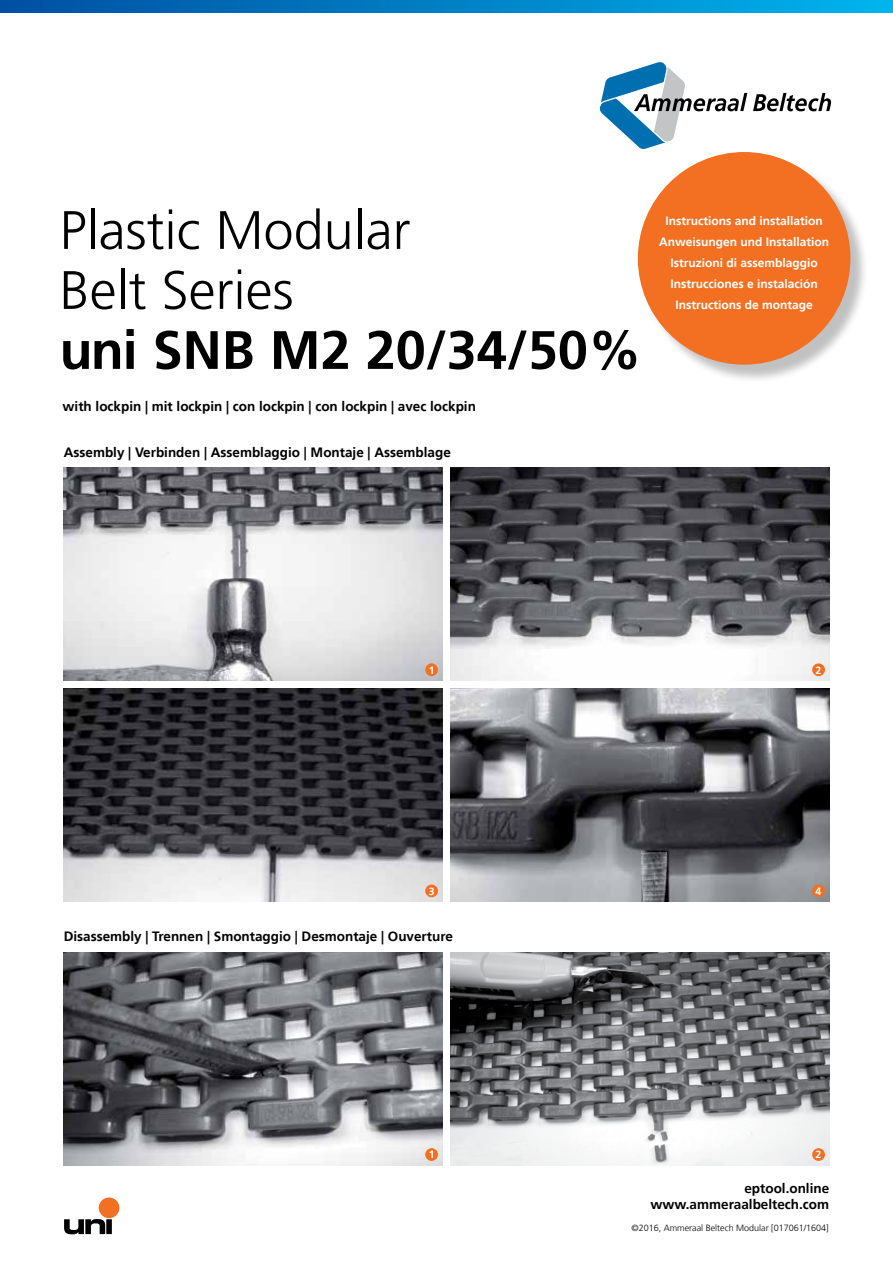
<style>
.page{position:relative;width:893px;height:1263px;background:#fff}
.page>*{position:absolute;margin:0;border:0;box-sizing:border-box;transform-origin:0 0}
.t1{font:300 54px/60px "Frutiger LT";color:#000}
.t2{font:700 54px "Frutiger LT";color:#000}
.t3{font:700 13.5px "Frutiger LT";color:#000}
.t4{font:700 13.5px/16.5px "Frutiger";color:#000;text-align:right}
.t5{font:700 12px/21px "Frutiger LT";color:#fff;text-align:center}
.t6{font:700 10.5px "Frutiger LT";color:#fff}
.t7{font:300 9px "Frutiger LT";color:#000}
</style>
<div class="page">
<div style="left:640px;top:154px;width:229px;height:229px;background:#000;opacity:.25"></div>
<div style="left:638px;top:152px;width:212px;height:213px;background:#f36f21;border-radius:50%"></div>
<img style="left:64px;top:468px;width:378px;height:212px">
<img style="left:64px;top:689px;width:378px;height:212px">
<img style="left:451px;top:689px;width:378px;height:212px">
<img style="left:451px;top:468px;width:378px;height:212px">
<div style="left:425px;top:663px;width:13px;height:13px;background:#f36f21;border-radius:50%"></div>
<div style="left:425px;top:884px;width:13px;height:13px;background:#f36f21;border-radius:50%"></div>
<div style="left:812px;top:663px;width:13px;height:13px;background:#f36f21;border-radius:50%"></div>
<div style="left:812px;top:884px;width:13px;height:13px;background:#f36f21;border-radius:50%"></div>
<img style="left:64px;top:952px;width:378px;height:213px">
<img style="left:451px;top:952px;width:378px;height:213px">
<div style="left:425px;top:1148px;width:13px;height:13px;background:#f36f21;border-radius:50%"></div>
<div style="left:812px;top:1148px;width:13px;height:13px;background:#f36f21;border-radius:50%"></div>
<svg style="left:599px;top:62px;width:148px;height:87px"></svg>
<svg style="left:753px;top:93px;width:78px;height:18px"></svg>
<svg style="left:64px;top:1219px;width:48px;height:15px"></svg>
<div style="left:99px;top:1197px;width:20px;height:21px;background:#f36f21;border-radius:50%"></div>
<svg style="left:0;top:0;width:893px;height:13px;background:#0080c6"></svg>
<h1 class="t1" style="left:60px;top:201px;width:352px">Plastic Modular<br>Belt Series</h1>
<h1 class="t2" style="left:60px;top:318px;width:584px">u n i SNB M2 20/34/50%</h1>
<p class="t3" style="left:63px;top:398px;width:415px">with lockpin | mit lockpin | con lockpin | con lockpin | avec lockpin</p>
<p class="t3" style="left:64px;top:444px;width:389px">Assembly | Verbinden | Assemblaggio | Montaje | Assemblage</p>
<p class="t5" style="left:659px;top:210px;width:172px">Instructions and installation<br>Anweisungen und Installation<br>Istruzioni di assemblaggio<br>Instrucciones e instalación<br>Instructions de montage</p>
<p class="t6" style="left:429px;top:664px;width:7px">1</p>
<p class="t6" style="left:816px;top:664px;width:7px">2</p>
<p class="t6" style="left:429px;top:885px;width:7px">3</p>
<p class="t3" style="left:64px;top:929px;width:391px">Disassembly | Trennen | Smontaggio | Desmontaje | Ouverture</p>
<p class="t6" style="left:816px;top:885px;width:7px">4</p>
<p class="t6" style="left:429px;top:1149px;width:7px">1</p>
<p class="t6" style="left:816px;top:1149px;width:7px">2</p>
<p class="t4" style="left:651px;top:1180px;width:180px">eptool.online www.ammeraalbeltech.com</p>
<p class="t7" style="left:631px;top:1223px;width:199px">©2016, Ammeraal Beltech Modular [017061/1604]</p>
</div>
